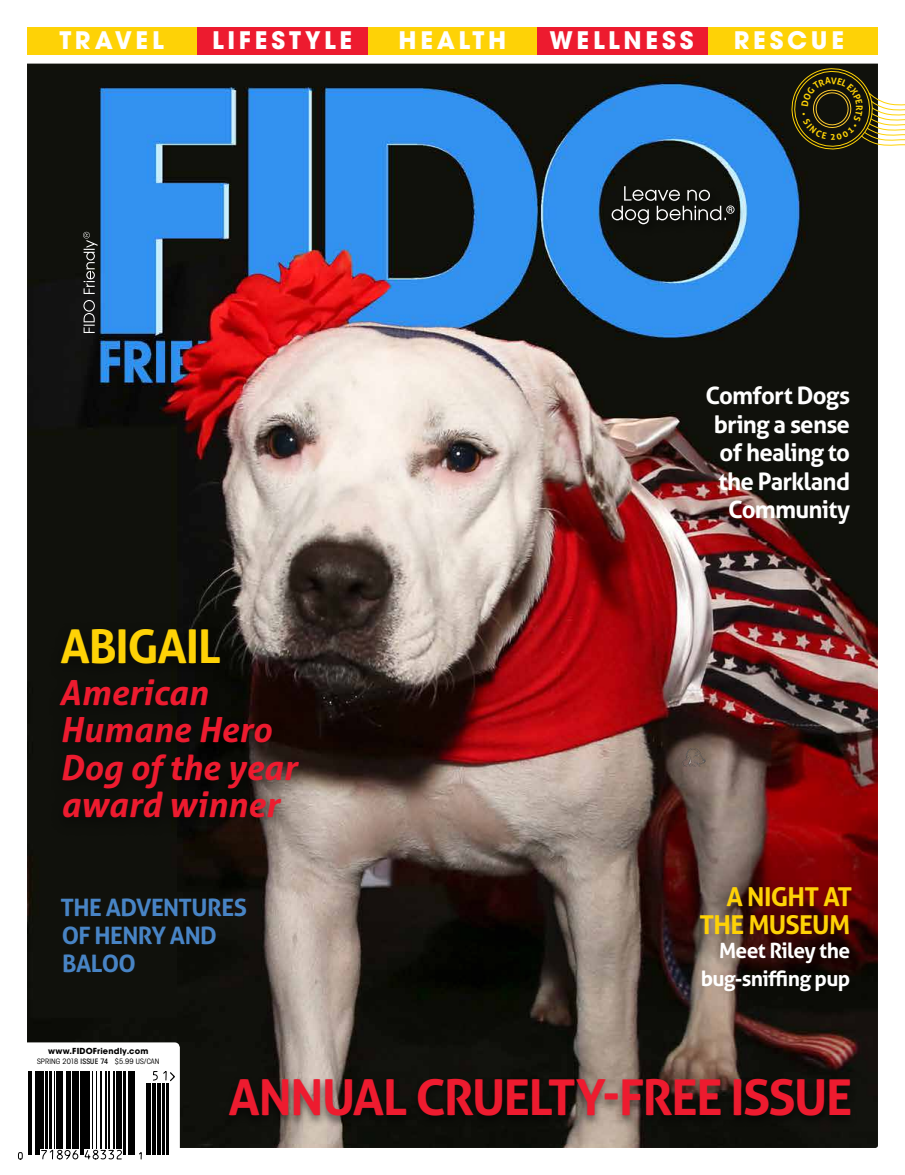
<style>
.page{position:relative;width:905px;height:1175px;background:#fff}
.page>*{position:absolute;margin:0;border:0;box-sizing:border-box;transform-origin:0 0}
.t1{font:700 49.5px "Aller";letter-spacing:-.03em;color:#ed1b2f}
.t2{font:700 46.5px "Aller";letter-spacing:-.025em;color:#fed206}
.t3{font:italic 700 34.5px/37.5px "Aller";color:#ed1b2f}
.t4{font:700 26.1px/27.8px "Aller";letter-spacing:-.03em;color:#fed206;text-align:right}
.t5{font:700 24px/28.5px "Aller";letter-spacing:-.03em;color:#fff;text-align:right}
.t6{font:700 24px "Avant Garde";letter-spacing:.155em;color:#fff}
.t7{font:700 24px/27.8px "Aller";letter-spacing:-.025em;color:#4884c5}
.t8{font:700 21px/27.8px "Aller";letter-spacing:-.03em;color:#fff;text-align:right}
.t9{font:700 9.15px "Aller";color:#fed206}
.t10{font:700 8.25px "Avant Garde";letter-spacing:.02em;color:#000}
.t11{font:condensed 7.5px "Avant Garde";letter-spacing:.015em;color:#000}
.s1{font-weight:500}
</style>
<div class="page">
<img style="left:27px;top:64px;width:850px;height:1084px">
<svg style="left:17px;top:1042px;width:163px;height:118px"></svg>
<div style="left:707px;top:27px;width:171px;height:27px;background:#fed206"></div>
<div style="left:367px;top:27px;width:170px;height:27px;background:#fed206"></div>
<div style="left:537px;top:27px;width:170px;height:27px;background:#ed1b2f"></div>
<div style="left:27px;top:27px;width:170px;height:27px;background:#fed206"></div>
<div style="left:197px;top:27px;width:170px;height:27px;background:#ed1b2f"></div>
<svg style="left:83px;top:232px;width:15px;height:101px;background:#3d3d3b"></svg>
<div style="left:607px;top:183px;width:139px;height:53px;background:#000;opacity:.75"></div>
<svg style="left:611px;top:186px;width:123px;height:38px;background:#343531"></svg>
<div style="left:222px;top:1075px;width:636px;height:53px;background:#000;opacity:.5"></div>
<div style="left:47px;top:620px;width:265px;height:216px;background:#000;opacity:.5"></div>
<img style="left:681px;top:748px;width:26px;height:18px">
<svg style="left:787px;top:64px;width:117px;height:100px"></svg>
<p class="t6" style="left:59px;top:25px;width:106px">TRAVEL</p>
<p class="t6" style="left:212px;top:25px;width:141px">LIFESTYLE</p>
<p class="t6" style="left:398px;top:25px;width:109px">HEALTH</p>
<p class="t6" style="left:549px;top:25px;width:146px">WELLNESS</p>
<p class="t6" style="left:733px;top:25px;width:112px">RESCUE</p>
<p class="t9" style="left:864px;top:105px;width:7px;rotate:90deg">R</p>
<h2 class="t2" style="left:61px;top:619px;width:162px">ABIGAIL</h2>
<h3 class="t3" style="left:59px;top:674px;width:239px">American<br>Humane Hero<br>Dog of the year award winner</h3>
<p class="t7" style="left:61px;top:894px;width:188px">THE ADVENTURES<br>OF HENRY AND<br>BALOO</p>
<p class="t10" style="left:48px;top:1046px;width:102px">www.FIDOFriendly.com</p>
<p class="t11" style="left:37px;top:1056px;width:124px">SPRING 2018 <span class="s1">ISSUE 74</span> $5.99 US/CAN</p>
<p class="t5" style="left:705px;top:382px;width:146px">Comfort Dogs bring a sense of healing to the Parkland<br>Community</p>
<p class="t4" style="left:699px;top:883px;width:154px">A NIGHT AT<br>THE MUSEUM</p>
<p class="t8" style="left:700px;top:937px;width:151px">Meet Riley the bug-sniffing pup</p>
<h1 class="t1" style="left:228px;top:1068px;width:625px">ANNUAL CRUELTY-FREE ISSUE</h1>
</div>
